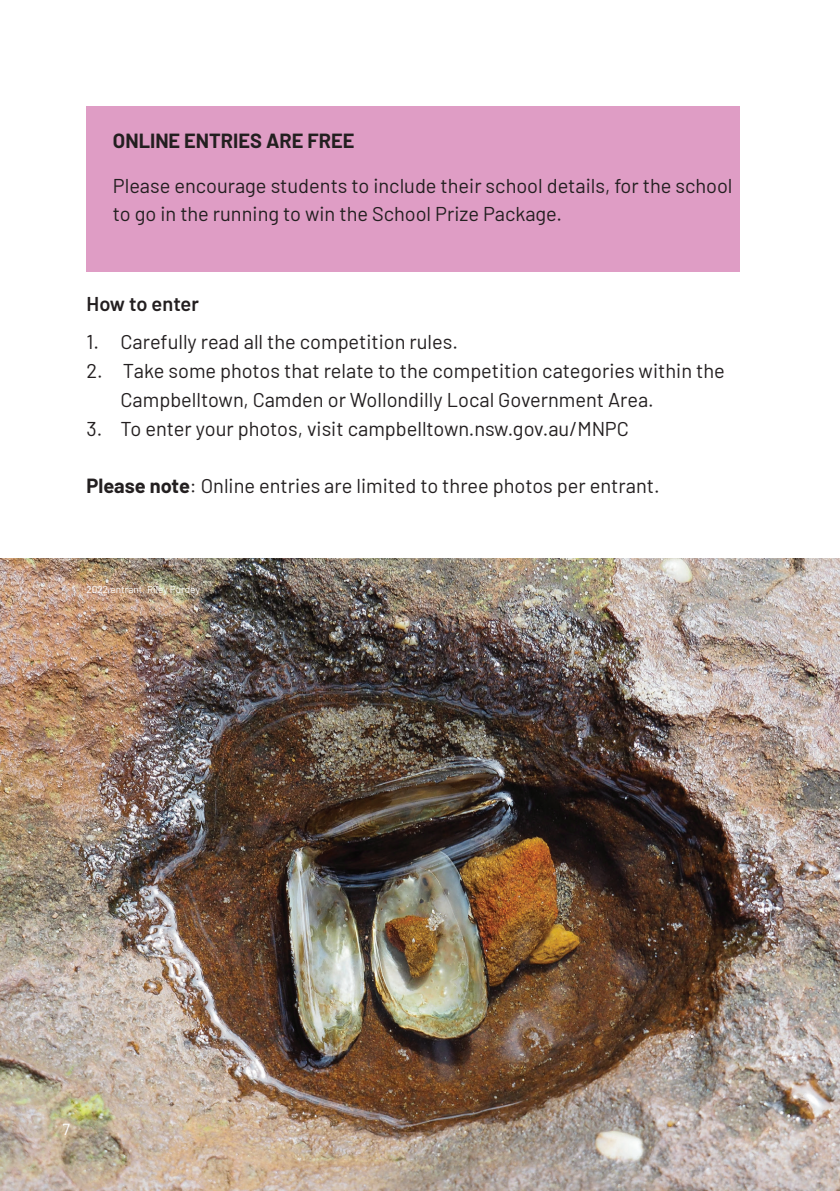
<style>
.page{position:relative;width:840px;height:1191px;background:#fff}
.page>*{position:absolute;margin:0;border:0;box-sizing:border-box;transform-origin:0 0}
.t1{font:20px/28.8px "Barlow";color:#231f20}
.t2{font:700 20px "Barlow";color:#231f20}
.t3{font:600 20px "Barlow";color:#231f20}
.t4{font:16px "Barlow";color:#fff}
.t5{font:10px "Barlow";color:#fff}
.s1{font-weight:700}
</style>
<div class="page">
<img style="left:0;top:558px;width:839px;height:633px">
<div style="left:86px;top:106px;width:653px;height:166px;background:#df9dc5"></div>
<p class="t2" style="left:113px;top:126px;width:243px">ONLINE ENTRIES ARE FREE</p>
<p class="t1" style="left:113px;top:169px;width:620px">Please encourage students to include their school details, for the school to go in the running to win the School Prize Package.</p>
<p class="t3" style="left:86px;top:289px;width:114px">How to enter</p>
<p class="t1" style="left:86px;top:326px;width:372px">1. Carefully read all the competition rules.</p>
<p class="t1" style="left:120px;top:355px;width:605px;text-indent:-34px">2. Take some photos that relate to the competition categories within the<br>Campbelltown, Camden or Wollondilly Local Government Area.</p>
<p class="t1" style="left:86px;top:412px;width:543px">3. To enter your photos, visit campbelltown.nsw.gov.au/MNPC</p>
<p class="t1" style="left:86px;top:470px;width:574px"><span class="s1">Please note</span>: Online entries are limited to three photos per entrant.</p>
<p class="t5" style="left:86px;top:582px;width:115px">2022 entrant, Riley Purdey</p>
<p class="t4" style="left:62px;top:1117px;width:9px">7</p>
</div>
